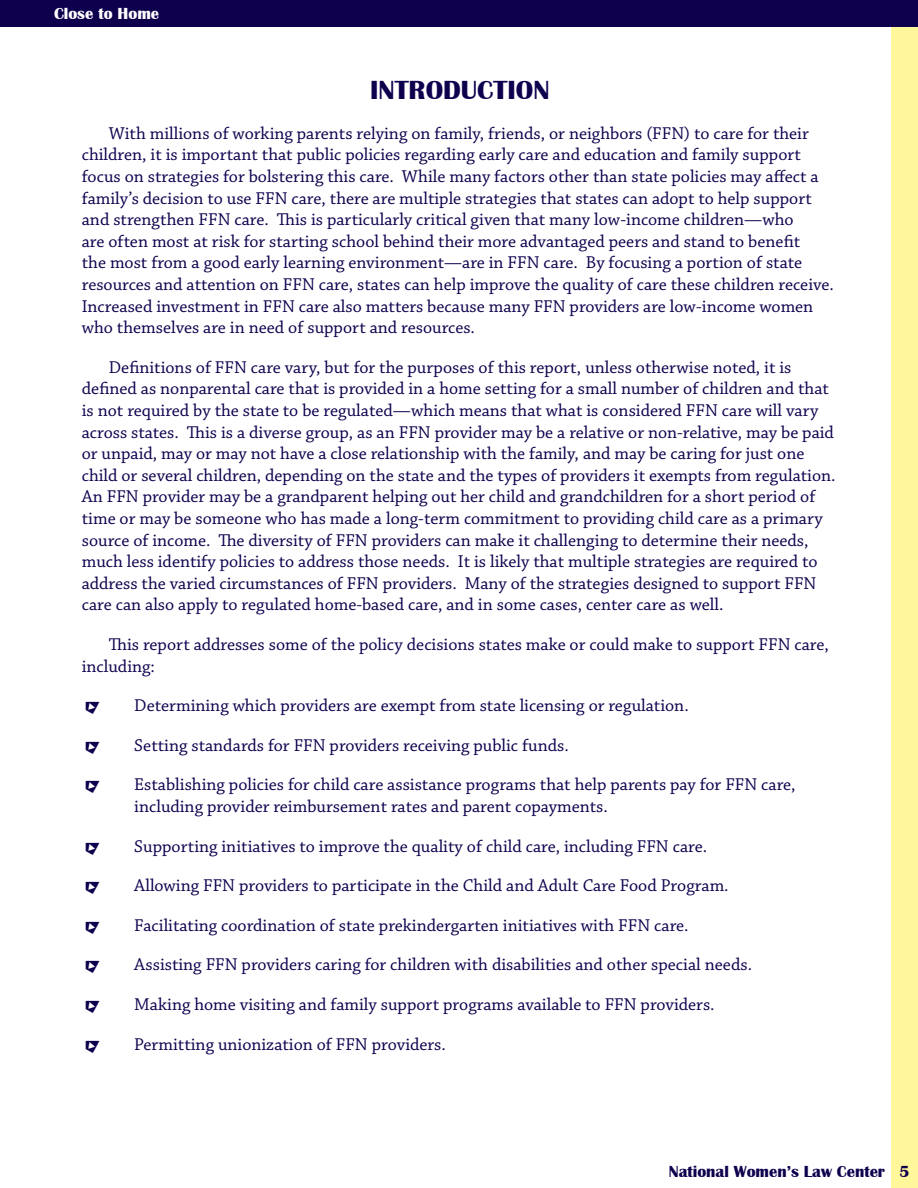
<style>
.page{position:relative;width:918px;height:1188px;background:#fff}
.page>*{position:absolute;margin:0;border:0;box-sizing:border-box;transform-origin:0 0}
.t1{font:700 27px "Britannic";color:#0f004e}
.t2{font:18px/21.6px "Chaparral Pro";color:#0f004e}
.t3{font:700 16.5px "Britannic";color:#0f004e}
.t4{font:700 16.5px "Britannic";color:#fff}
</style>
<div class="page">
<div style="left:891px;top:27px;width:27px;height:1161px;background:#fff799"></div>
<div style="left:0;top:0;width:918px;height:27px;background:#0f004e"></div>
<p class="t4" style="left:54px;top:4px;width:107px">Close to Home</p>
<h1 class="t1" style="left:370px;top:75px;width:181px">INTRODUCTION</h1>
<p class="t2" style="left:82px;top:123px;width:754px;text-indent:27px">With millions of working parents relying on family, friends, or neighbors (FFN) to care for their children, it is important that public policies regarding early care and education and family support focus on strategies for bolstering this care. While many factors other than state policies may affect a family’s decision to use FFN care, there are multiple strategies that states can adopt to help support and strengthen FFN care. This is particularly critical given that many low-income children—who<br>are often most at risk for starting school behind their more advantaged peers and stand to benefit<br>the most from a good early learning environment—are in FFN care. By focusing a portion of state resources and attention on FFN care, states can help improve the quality of care these children receive.<br>Increased investment in FFN care also matters because many FFN providers are low-income women who themselves are in need of support and resources.</p>
<p class="t2" style="left:82px;top:357px;width:755px;text-indent:27px">Definitions of FFN care vary, but for the purposes of this report, unless otherwise noted, it is defined as nonparental care that is provided in a home setting for a small number of children and that is not required by the state to be regulated—which means that what is considered FFN care will vary across states. This is a diverse group, as an FFN provider may be a relative or non-relative, may be paid or unpaid, may or may not have a close relationship with the family, and may be caring for just one child or several children, depending on the state and the types of providers it exempts from regulation.<br>An FFN provider may be a grandparent helping out her child and grandchildren for a short period of time or may be someone who has made a long-term commitment to providing child care as a primary source of income. The diversity of FFN providers can make it challenging to determine their needs, much less identify policies to address those needs. It is likely that multiple strategies are required to address the varied circumstances of FFN providers. Many of the strategies designed to support FFN care can also apply to regulated home-based care, and in some cases, center care as well.</p>
<p class="t2" style="left:82px;top:634px;width:749px;text-indent:27px">This report addresses some of the policy decisions states make or could make to support FFN care, including:</p>
<p class="t2" style="left:134px;top:695px;width:556px">Determining which providers are exempt from state licensing or regulation.</p>
<p class="t2" style="left:134px;top:726px;width:663px;line-height:39.6px">Setting standards for FFN providers receiving public funds.<br>Establishing policies for child care assistance programs that help parents pay for FFN care,</p>
<p class="t2" style="left:134px;top:796px;width:475px">including provider reimbursement rates and parent copayments.</p>
<p class="t2" style="left:134px;top:827px;width:596px;line-height:39.6px">Supporting initiatives to improve the quality of child care, including FFN care.<br>Allowing FFN providers to participate in the Child and Adult Care Food Program.<br>Facilitating coordination of state prekindergarten initiatives with FFN care.</p>
<p class="t2" style="left:134px;top:955px;width:619px">Assisting FFN providers caring for children with disabilities and other special needs.</p>
<p class="t2" style="left:134px;top:985px;width:582px;line-height:39.6px">Making home visiting and family support programs available to FFN providers.<br>Permitting unionization of FFN providers.</p>
<p class="t2" style="left:82px;top:695px;width:19px">•</p>
<p class="t2" style="left:82px;top:726px;width:19px;line-height:39.6px">• •</p>
<p class="t2" style="left:82px;top:836px;width:19px">•</p>
<p class="t2" style="left:82px;top:866px;width:19px;line-height:39.6px;text-align:justify">• • •</p>
<p class="t2" style="left:82px;top:994px;width:19px">•</p>
<p class="t2" style="left:82px;top:1034px;width:19px">•</p>
<p class="t3" style="left:669px;top:1163px;width:218px">National Women’s Law Center</p>
</div>
